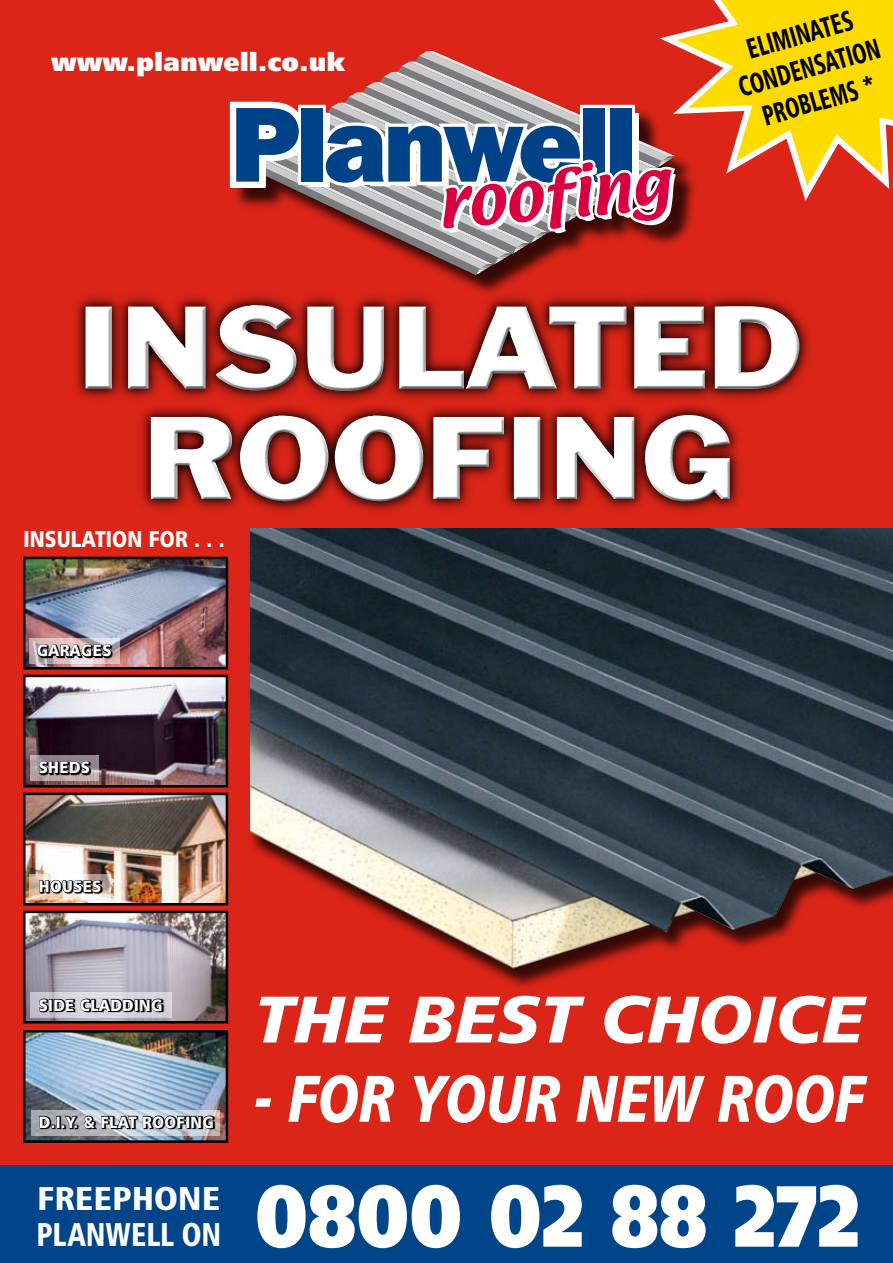
<style>
.page{position:relative;width:893px;height:1263px;background:#db2518}
.page>*{position:absolute;margin:0;border:0;box-sizing:border-box;transform-origin:0 0}
.t1{font:87px "Humanist 777 BT Extra Black B";color:#fff;scale:.81 1}
.t2{font:66px "Humanist 777 BT Black Italic B";color:#fff;scale:.8 1}
.t3{font:66px "Humanist 777 BT Black Italic B";color:#fff;scale:1.06 1}
.t4{font:33px/36px "Humanist 777 BT Black Condensed B";color:#fff;scale:1.09 1}
.t5{font:28.5px/34.2px "Humanist 777 BT Black Condensed B";color:#000;text-align:center;scale:.74 1}
.t6{font:25.5px "Humanist 777 BT Extra Black B";color:#fff}
.t7{font:22.8px "Humanist 777 BT Black B";letter-spacing:.01em;color:#fff;scale:.85 1}
.t8{font:16.2px "Humanist 777 BT Black B";letter-spacing:.03em;color:#fff;scale:.92 1}
.s1{font-size:27px}
</style>
<div class="page">
<div style="left:0;top:1165px;width:893px;height:98px;background:#004489"></div>
<div style="left:231px;top:52px;width:468px;height:246px;background:#000;opacity:.75"></div>
<img style="left:27px;top:561px;width:197px;height:104px">
<div style="left:23px;top:557px;width:205px;height:112px;border:3px solid #000"></div>
<img style="left:23px;top:637px;width:131px;height:33px">
<svg style="left:37px;top:644px;width:75px;height:13px"></svg>
<img style="left:27px;top:679px;width:197px;height:104px">
<div style="left:23px;top:675px;width:205px;height:112px;border:3px solid #000"></div>
<svg style="left:23px;top:754px;width:131px;height:34px;background:#6a5358"></svg>
<svg style="left:39px;top:761px;width:51px;height:13px"></svg>
<img style="left:27px;top:797px;width:197px;height:104px">
<div style="left:23px;top:793px;width:205px;height:112px;border:3px solid #000"></div>
<img style="left:23px;top:873px;width:131px;height:33px">
<svg style="left:39px;top:879px;width:63px;height:14px"></svg>
<img style="left:27px;top:915px;width:197px;height:104px">
<div style="left:23px;top:911px;width:205px;height:112px;border:3px solid #000"></div>
<svg style="left:23px;top:992px;width:164px;height:32px"></svg>
<svg style="left:39px;top:978px;width:124px;height:46px;background:#8d8992"></svg>
<img style="left:27px;top:1034px;width:197px;height:75px">
<div style="left:23px;top:1030px;width:205px;height:113px;border:3px solid #000"></div>
<svg style="left:23px;top:1109px;width:206px;height:34px;background:#685e60"></svg>
<svg style="left:39px;top:1115px;width:16px;height:14px"></svg>
<div style="left:56px;top:1116px;width:4px;height:12px;border:1px solid #000"></div>
<img style="left:62px;top:1095px;width:152px;height:47px">
<div style="left:248px;top:531px;width:645px;height:460px;background:#000;opacity:.75"></div>
<img style="left:250px;top:529px;width:643px;height:439px">
<svg style="left:229px;top:51px;width:470px;height:224px"></svg>
<svg style="left:656px;top:0;width:237px;height:204px"></svg>
<svg style="left:75px;top:290px;width:734px;height:222px"></svg>
<img style="left:86px;top:305px;width:715px;height:199px">
<h3 class="t6" style="left:51px;top:46px;width:295px">www.planwell.co.uk</h3>
<h3 class="t7" style="left:23px;top:525px;width:238px">INSULATION FOR . . .</h3>
<p class="t8" style="left:37px;top:640px;width:82px">GARAGES</p>
<p class="t8" style="left:39px;top:757px;width:57px">SHEDS</p>
<p class="t8" style="left:39px;top:876px;width:69px">HOUSES</p>
<h3 class="t5" style="left:725px;top:38px;width:199px;rotate:-16deg">ELIMINATES<br>CONDENSATION<br>PROBLEMS <span class="s1">*</span></h3>
<p class="t8" style="left:39px;top:995px;width:136px">SIDE CLADDING</p>
<p class="t8" style="left:39px;top:1111px;width:192px">D.I.Y. &amp; FLAT ROOFING</p>
<h3 class="t4" style="left:37px;top:1179px;width:171px">FREEPHONE<br>PLANWELL ON</h3>
<h2 class="t3" style="left:255px;top:976px;width:577px">THE BEST CHOICE</h2>
<h2 class="t2" style="left:255px;top:1055px;width:764px">- FOR YOUR NEW ROOF</h2>
<h1 class="t1" style="left:255px;top:1160px;width:748px">0800 02 88 272</h1>
</div>
